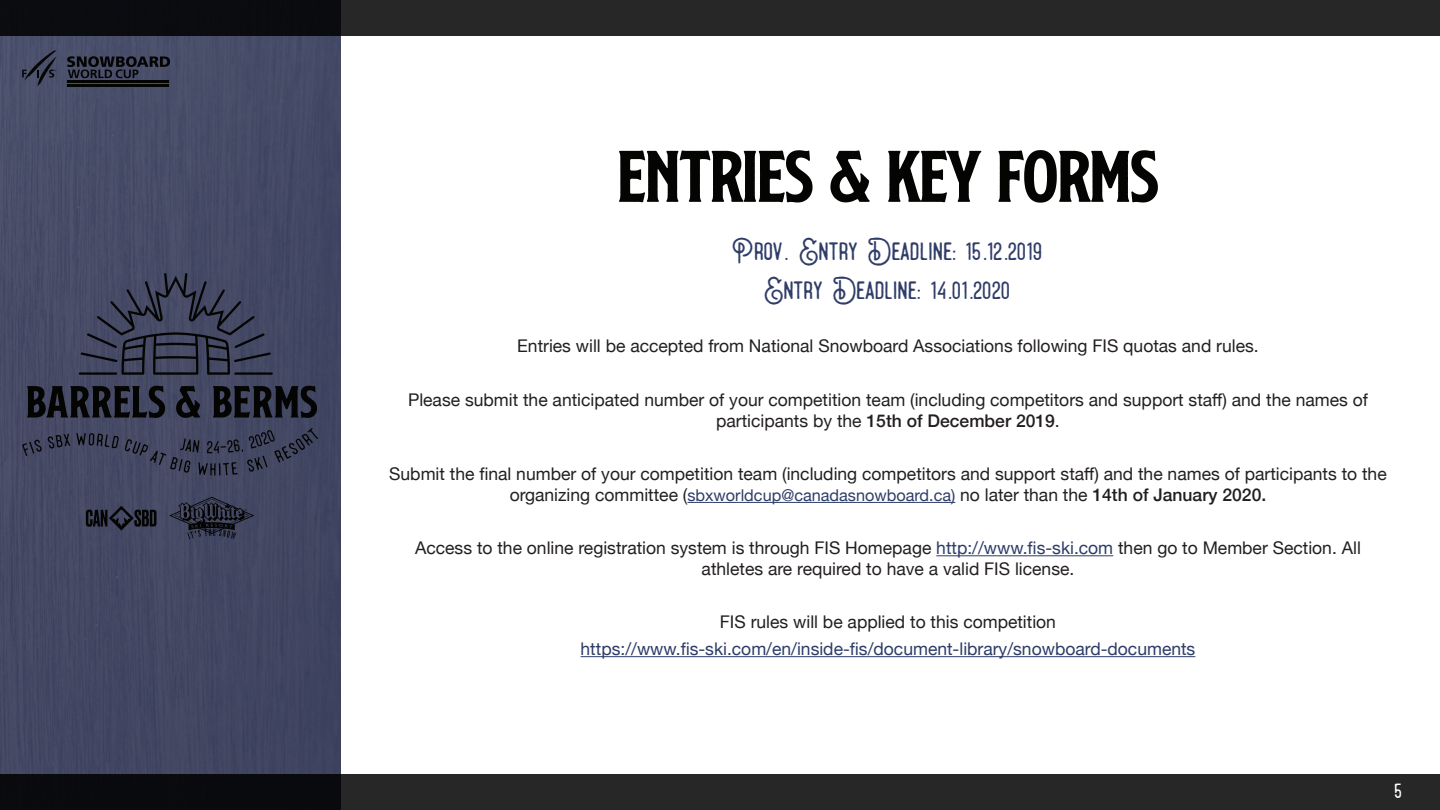
<style>
.page{position:relative;width:1440px;height:810px;background:#fff}
.page>*{position:absolute;margin:0;border:0;box-sizing:border-box;transform-origin:0 0}
.t1{font:85px "SS Nickson One";color:#040503}
.t2{font:27.5px "Heubeul Rough";color:#2f3d68}
.t3{font:22.5px "Heubeul Rough";color:#fff}
.t4{font:17.5px/21px "Helvetica Neue";color:#231f20;text-align:center}
.t5{font:17.5px "Helvetica Neue";color:#2d3c68}
.s1{font-weight:500}
.s2{font-size:16.25px;color:#2f3d68}
.s3{color:#2d3c68}
</style>
<div class="page">
<div style="left:0;top:0;width:340px;height:810px;background:#444964"></div>
<svg style="left:0;top:0;width:1440px;height:36px;background:#202021"></svg>
<svg style="left:0;top:774px;width:1440px;height:36px;background:#1f2021"></svg>
<svg style="left:27px;top:386px;width:138px;height:32px"></svg>
<svg style="left:176px;top:386px;width:24px;height:32px"></svg>
<svg style="left:213px;top:386px;width:104px;height:32px"></svg>
<hr style="left:79px;top:372px;width:38px;height:3px;background:#040503">
<hr style="left:234px;top:372px;width:39px;height:3px;background:#040503">
<svg style="left:81px;top:273px;width:190px;height:102px"></svg>
<svg style="left:22px;top:440px;width:20px;height:16px"></svg>
<svg style="left:48px;top:434px;width:22px;height:15px"></svg>
<svg style="left:76px;top:433px;width:43px;height:15px"></svg>
<svg style="left:125px;top:428px;width:193px;height:48px"></svg>
<svg style="left:22px;top:50px;width:34px;height:36px"></svg>
<svg style="left:67px;top:56px;width:103px;height:22px"></svg>
<hr style="left:68px;top:81px;width:101px;height:2px;background:#040503">
<hr style="left:68px;top:84px;width:101px;height:2px;background:#040503">
<svg style="left:86px;top:506px;width:71px;height:25px"></svg>
<svg style="left:169px;top:497px;width:85px;height:42px"></svg>
<hr style="left:687px;top:502px;width:268px;height:1px;background:#2f3d68">
<hr style="left:936px;top:555px;width:177px;height:1px;background:#2d3c68">
<hr style="left:581px;top:656px;width:614px;height:1px;background:#2d3c68">
<p class="t1" style="left:618px;top:114px;width:542px">ENTRIES &amp; KEY FORMS</p>
<p class="t2" style="left:733px;top:231px;width:312px">Prov. Entry Deadline: 15.12.2019</p>
<p class="t2" style="left:765px;top:270px;width:248px">Entry Deadline: 14.01.2020</p>
<p class="t4" style="left:517px;top:337px;width:743px">Entries will be accepted from National Snowboard Associations following FIS quotas and rules.</p>
<p class="t4" style="left:408px;top:390px;width:961px">Please submit the anticipated number of your competition team (including competitors and support staff) and the names of participants by the <span class="s1">15th of December 2019</span>.</p>
<p class="t4" style="left:389px;top:464px;width:999px">Submit the final number of your competition team (including competitors and support staff) and the names of participants to the organizing committee (<span class="s2">sbxworldcup@canadasnowboard.ca)</span> no later than the <span class="s1">14th of January 2020.</span></p>
<p class="t4" style="left:415px;top:538px;width:947px">Access to the online registration system is through FIS Homepage <span class="s3">http://www.fis-ski.com</span> then go to Member Section. All athletes are required to have a valid FIS license.</p>
<p class="t4" style="left:720px;top:613px;width:338px">FIS rules will be applied to this competition</p>
<p class="t5" style="left:581px;top:636px;width:616px">https://www.fis-ski.com/en/inside-fis/document-library/snowboard-documents</p>
<p class="t3" style="left:1395px;top:774px;width:9px">5</p>
</div>
